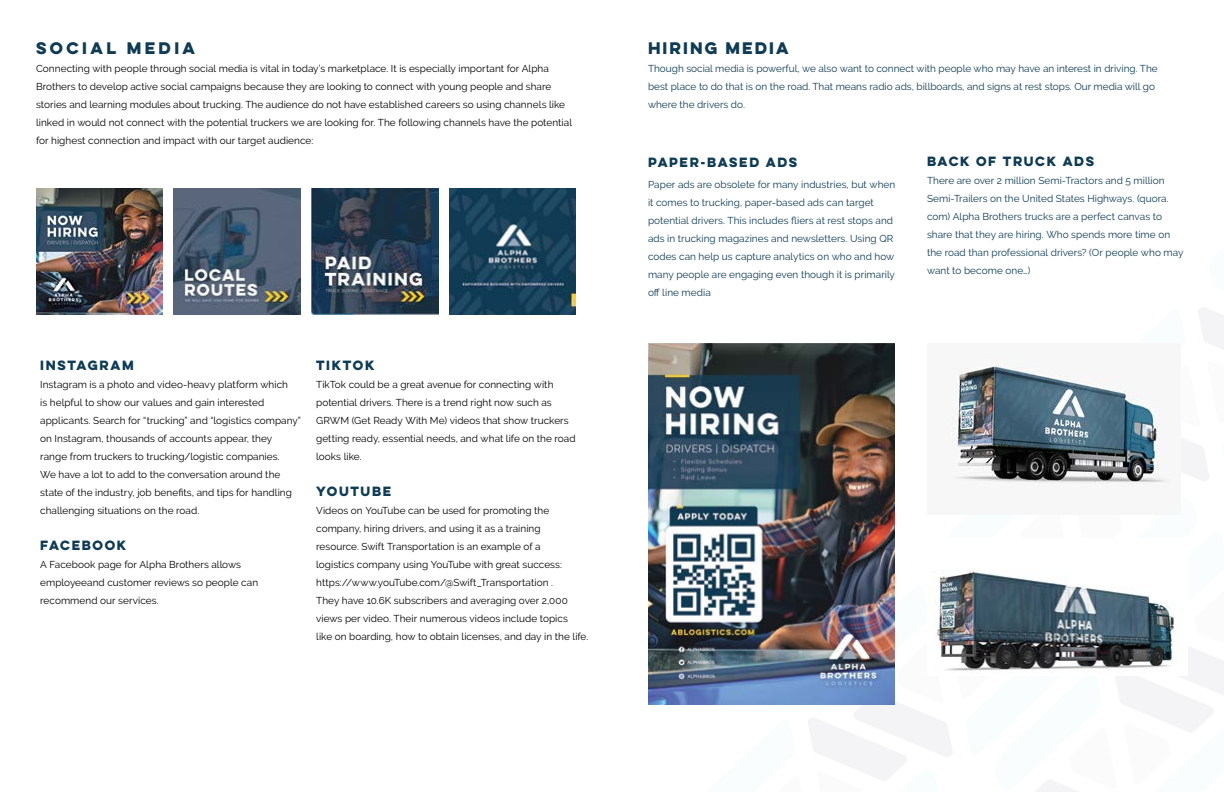
<style>
.page{position:relative;width:1224px;height:792px;background:#fff}
.page>*{position:absolute;margin:0;border:0;box-sizing:border-box;transform-origin:0 0}
.t1{font:700 15px "Lulo Clean W01 One";color:#0f3b54}
.t2{font:700 15px "Lulo Clean W01 One";letter-spacing:-.09em;color:#0f3b54}
.t3{font:700 12px "Lulo Clean W01 One";letter-spacing:-.095em;color:#0f3b54}
.t4{font:10px/18px "Raleway";letter-spacing:.005em;color:#000}
.t5{font:10px/18px "Raleway";letter-spacing:.005em;color:#0f3b54}
</style>
<div class="page">
<img style="left:36px;top:189px;width:126px;height:126px">
<img style="left:312px;top:189px;width:126px;height:126px">
<img style="left:174px;top:189px;width:126px;height:126px">
<img style="left:450px;top:189px;width:126px;height:126px">
<svg style="left:687px;top:308px;width:537px;height:484px"></svg>
<img style="left:648px;top:343px;width:247px;height:361px">
<img style="left:927px;top:343px;width:254px;height:172px">
<img style="left:927px;top:538px;width:261px;height:137px">
<h1 class="t1" style="left:36px;top:37px;width:164px">SOCIAL MEDIA</h1>
<p class="t4" style="left:36px;top:59px;width:538px">Connecting with people through social media is vital in today’s marketplace. It is especially important for Alpha Brothers to develop active social campaigns because they are looking to connect with young people and share stories and learning modules about trucking. The audience do not have established careers so using channels like linked in would not connect with the potential truckers we are looking for. The following channels have the potential for highest connection and impact with our target audience:</p>
<p class="t3" style="left:40px;top:356px;width:98px">INSTAGRAM</p>
<p class="t4" style="left:40px;top:375px;width:262px">Instagram is a photo and video-heavy platform which<br>is helpful to show our values and gain interested applicants. Search for “trucking” and “logistics company” on Instagram, thousands of accounts appear, they range from truckers to trucking/logistic companies.<br>We have a lot to add to the conversation around the state of the industry, job benefits, and tips for handling challenging situations on the road.</p>
<p class="t3" style="left:40px;top:536px;width:90px">FACEBOOK</p>
<p class="t4" style="left:40px;top:555px;width:219px">A Facebook page for Alpha Brothers allows employeeand customer reviews so people can recommend our services.</p>
<p class="t3" style="left:316px;top:356px;width:62px">TIKTOK</p>
<p class="t4" style="left:316px;top:375px;width:261px">TikTok could be a great avenue for connecting with potential drivers. There is a trend right now such as GRWM (Get Ready With Me) videos that show truckers getting ready, essential needs, and what life on the road looks like.</p>
<p class="t3" style="left:316px;top:482px;width:79px">YOUTUBE</p>
<p class="t4" style="left:316px;top:501px;width:274px">Videos on YouTube can be used for promoting the company, hiring drivers, and using it as a training<br>resource. Swift Transportation is an example of a<br>logistics company using YouTube with great success: https://www.youTube.com/@Swift_Transportation .<br>They have 10.6K subscribers and averaging over 2,000 views per video. Their numerous videos include topics<br>like on boarding, how to obtain licenses, and day in the life.</p>
<h1 class="t2" style="left:648px;top:37px;width:145px">HIRING MEDIA</h1>
<p class="t5" style="left:648px;top:59px;width:511px">Though social media is powerful, we also want to connect with people who may have an interest in driving. The best place to do that is on the road. That means radio ads, billboards, and signs at rest stops. Our media will go where the drivers do.</p>
<p class="t3" style="left:648px;top:154px;width:154px">PAPER-BASED ADS</p>
<p class="t5" style="left:648px;top:175px;width:249px">Paper ads are obsolete for many industries, but when it comes to trucking, paper-based ads can target potential drivers. This includes fliers at rest stops and ads in trucking magazines and newsletters. Using QR codes can help us capture analytics on who and how many people are engaging even though it is primarily off line media</p>
<p class="t3" style="left:927px;top:153px;width:171px">BACK OF TRUCK ADS</p>
<p class="t5" style="left:927px;top:172px;width:258px">There are over 2 million Semi-Tractors and 5 million Semi-Trailers on the United States Highways. (quora. com) Alpha Brothers trucks are a perfect canvas to share that they are hiring. Who spends more time on the road than professional drivers? (Or people who may want to become one…)</p>
</div>
